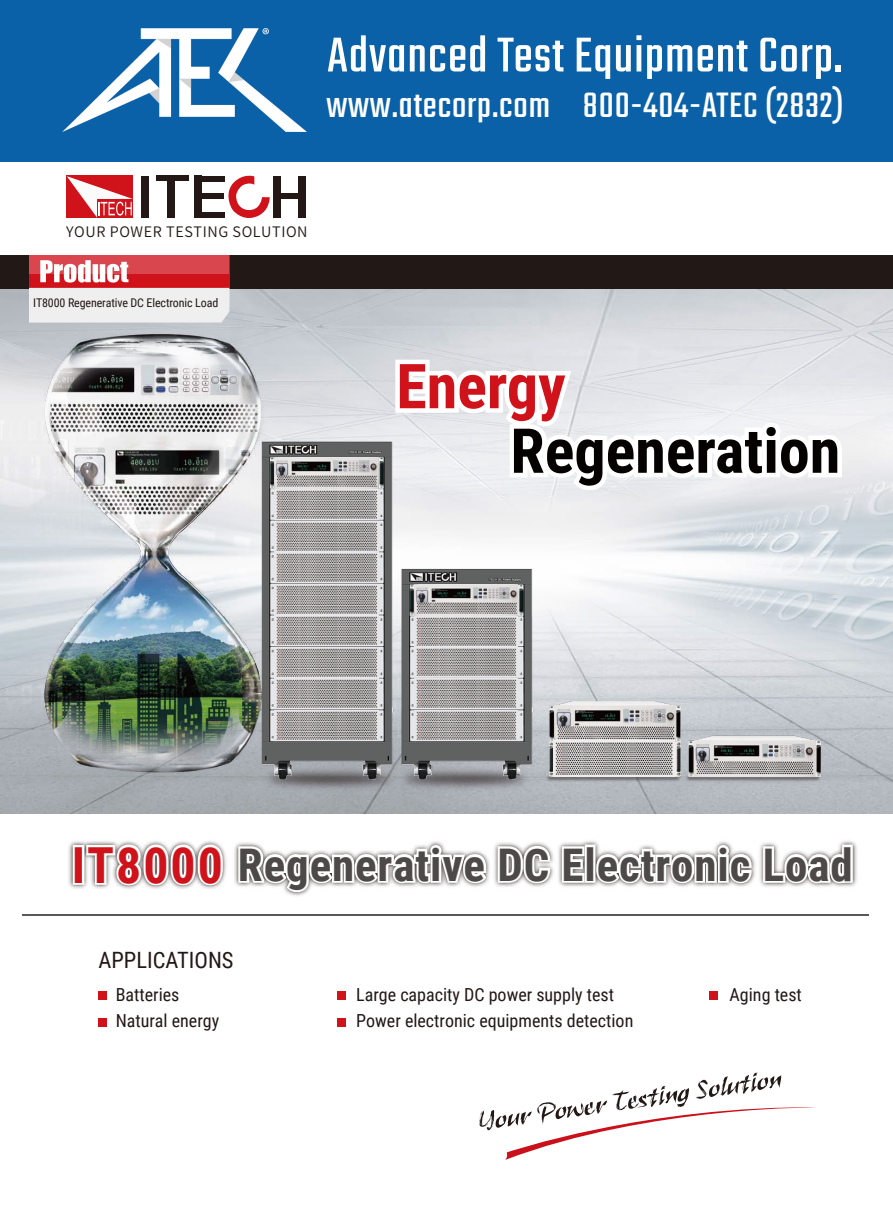
<style>
.page{position:relative;width:893px;height:1212px;background:#fff}
.page>*{position:absolute;margin:0;border:0;box-sizing:border-box;transform-origin:0 0}
.t1{font:700 61.95px/64.5px "Roboto Condensed";color:#050101}
.t2{font:54px "Teko";letter-spacing:.02em;color:#fff}
.t3{font:700 45px "Roboto Condensed";letter-spacing:.02em;color:#4c4948}
.t4{font:39px "Teko";letter-spacing:.02em;color:#fff}
.t5{font:22.5px "Roboto Condensed";color:#221815}
.t6{font:18px "Roboto Condensed";color:#221815}
.t7{font:14.4px "Source Han Sans CN";letter-spacing:.04em;color:#221815}
.t8{font:12px "Roboto Condensed";letter-spacing:-.01em;color:#221815}
.s1{color:#d0121b}
.s2{font-size:49.65px;color:#d0121b}
</style>
<div class="page">
<img style="left:0;top:288px;width:893px;height:525px">
<div style="left:0;top:255px;width:893px;height:33px;background:#221815"></div>
<div style="left:29px;top:254px;width:200px;height:20px;background:#da464d"></div>
<svg style="left:29px;top:260px;width:200px;height:48px"></svg>
<svg style="left:479px;top:1072px;width:337px;height:88px"></svg>
<div style="left:98px;top:991px;width:9px;height:8px;background:#d0121b"></div>
<div style="left:337px;top:991px;width:9px;height:8px;background:#d0121b"></div>
<div style="left:709px;top:991px;width:9px;height:8px;background:#d0121b"></div>
<div style="left:337px;top:1018px;width:9px;height:9px;background:#d0121b"></div>
<div style="left:98px;top:1018px;width:9px;height:9px;background:#d0121b"></div>
<svg style="left:391px;top:355px;width:455px;height:142px"></svg>
<img style="left:15px;top:783px;width:878px;height:133px">
<div style="left:73px;top:845px;width:11px;height:40px;border:4px solid #fff"></div>
<svg style="left:84px;top:842px;width:142px;height:46px"></svg>
<svg style="left:236px;top:844px;width:253px;height:51px"></svg>
<svg style="left:495px;top:844px;width:58px;height:42px"></svg>
<svg style="left:560px;top:844px;width:27px;height:41px"></svg>
<div style="left:585px;top:844px;width:10px;height:39px;border:4px solid #fff"></div>
<svg style="left:593px;top:841px;width:162px;height:45px"></svg>
<svg style="left:761px;top:842px;width:94px;height:45px"></svg>
<div style="left:194px;top:176px;width:31px;height:5px;background:#231815"></div>
<svg style="left:67px;top:176px;width:66px;height:42px"></svg>
<div style="left:141px;top:176px;width:7px;height:42px;background:#231815"></div>
<div style="left:156px;top:176px;width:32px;height:5px;background:#231815"></div>
<div style="left:167px;top:181px;width:8px;height:37px;background:#231815"></div>
<div style="left:195px;top:193px;width:29px;height:6px;background:#231815"></div>
<div style="left:194px;top:212px;width:31px;height:6px;background:#231815"></div>
<div style="left:194px;top:176px;width:8px;height:42px;background:#231815"></div>
<svg style="left:224px;top:176px;width:46px;height:42px"></svg>
<div style="left:273px;top:176px;width:8px;height:42px;background:#231815"></div>
<div style="left:281px;top:193px;width:18px;height:5px;background:#231815"></div>
<div style="left:298px;top:176px;width:8px;height:42px;background:#231815"></div>
<img style="left:1px;top:308px;width:336px;height:503px">
<img style="left:210px;top:792px;width:136px;height:52px">
<img style="left:346px;top:714px;width:238px;height:130px">
<img style="left:488px;top:717px;width:139px;height:122px">
<img style="left:627px;top:717px;width:251px;height:122px">
<img style="left:209px;top:395px;width:327px;height:397px">
<img style="left:544px;top:684px;width:287px;height:98px">
<img style="left:694px;top:740px;width:121px;height:37px">
<img style="left:554px;top:705px;width:121px;height:71px">
<img style="left:414px;top:585px;width:104px;height:91px">
<img style="left:275px;top:458px;width:103px;height:30px">
<img style="left:274px;top:490px;width:105px;height:61px">
<img style="left:274px;top:553px;width:105px;height:30px">
<img style="left:274px;top:585px;width:105px;height:60px">
<img style="left:274px;top:647px;width:105px;height:61px">
<img style="left:274px;top:710px;width:105px;height:30px">
<img style="left:415px;top:679px;width:103px;height:29px">
<img style="left:415px;top:711px;width:103px;height:29px">
<div style="left:0;top:0;width:893px;height:162px;background:#0b61a8"></div>
<img style="left:63px;top:28px;width:243px;height:103px">
<h2 class="t2" style="left:327px;top:25px;width:517px">Advanced Test Equipment Corp.</h2>
<h3 class="t4" style="left:326px;top:83px;width:519px">www.atecorp.com 800-404-ATEC (2832)</h3>
<p class="t7" style="left:66px;top:223px;width:243px">YOUR POWER TESTING SOLUTION</p>
<p class="t8" style="left:33px;top:294px;width:187px">IT8000 Regenerative DC Electronic Load</p>
<p class="t1" style="left:510px;top:352px;width:331px;text-indent:-114px"><span class="s1">Energy<br></span>Regeneration</p>
<p class="t3" style="left:72px;top:833px;width:782px"><span class="s2">IT8000</span> Regenerative DC Electronic Load</p>
<p class="t5" style="left:98px;top:944px;width:137px">APPLICATIONS</p>
<p class="t6" style="left:356px;top:981px;width:259px">Large capacity DC power supply test</p>
<p class="t6" style="left:116px;top:981px;width:65px">Batteries</p>
<p class="t6" style="left:730px;top:981px;width:74px">Aging test</p>
<p class="t6" style="left:116px;top:1008px;width:105px">Natural energy</p>
<p class="t6" style="left:356px;top:1008px;width:279px">Power electronic equipments detection</p>
</div>
